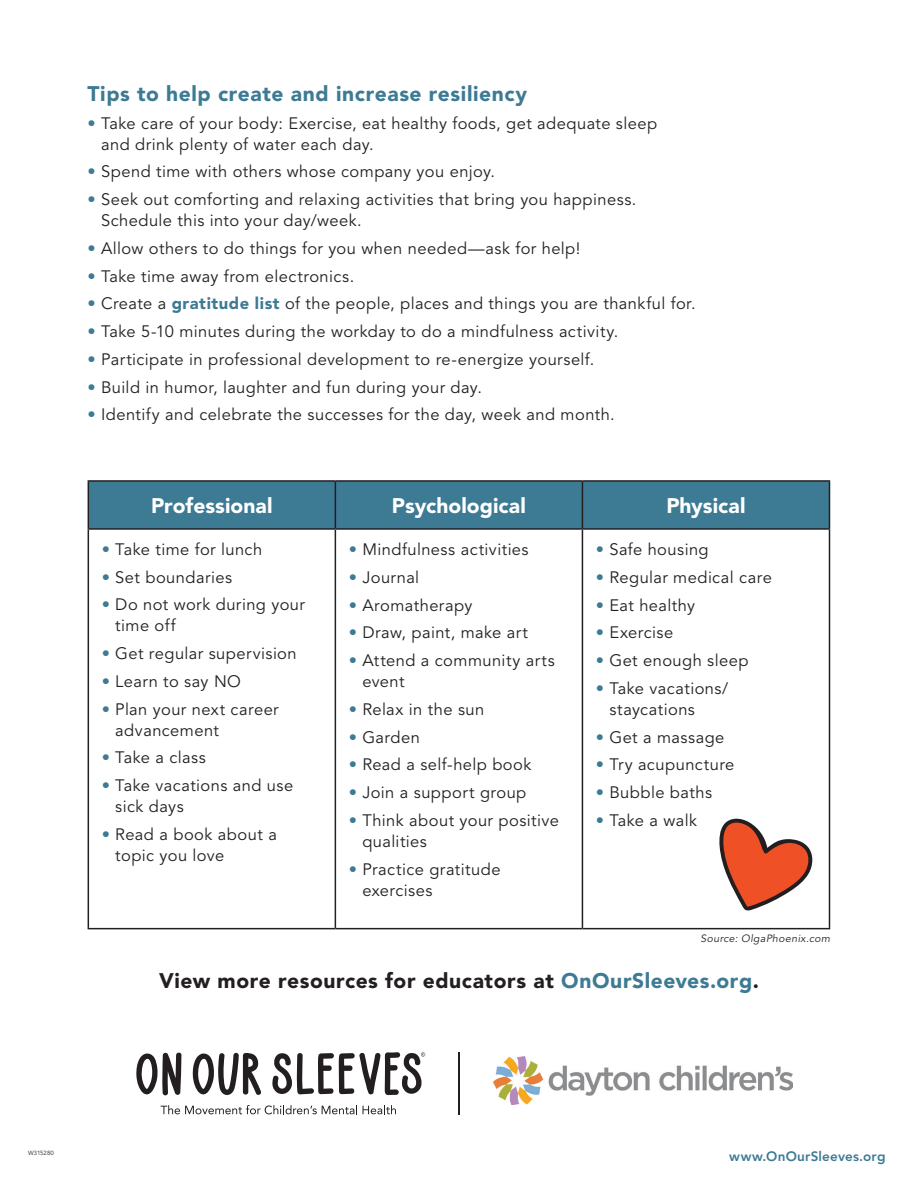
<style>
.page{position:relative;width:918px;height:1188px;background:#fff}
.page>*{position:absolute;margin:0;border:0;box-sizing:border-box;transform-origin:0 0}
.t1{font:900 21px "Avenir LT Std";letter-spacing:.025em;color:#231f20}
.t2{font:900 21px "Avenir LT Std";letter-spacing:.025em;color:#3d7a94}
.t3{font:900 21px "Avenir LT Std";letter-spacing:.005em;color:#fff}
.t4{font:16.5px/21px "Avenir LT Std";letter-spacing:.025em;color:#231f20}
.t5{font:800 13.5px "Avenir LT Std";letter-spacing:.015em;color:#3d7a94}
.t6{font:italic 10.5px "Avenir LT Std";letter-spacing:.04em;color:#231f20}
.t7{font:6px "Avenir LT Std";letter-spacing:.005em;color:#231f20}
.s1{color:#3d7a94}
.s2{font-weight:900;color:#3d7a94}
</style>
<div class="page">
<div style="left:89px;top:482px;width:740px;height:46px;background:#3d7a94"></div>
<hr style="left:88px;top:530px;width:1px;height:398px;background:#231f20">
<hr style="left:335px;top:530px;width:1px;height:398px;background:#231f20">
<hr style="left:582px;top:530px;width:1px;height:398px;background:#231f20">
<hr style="left:829px;top:530px;width:1px;height:398px;background:#231f20">
<hr style="left:88px;top:928px;width:247px;height:1px;background:#231f20">
<hr style="left:335px;top:928px;width:247px;height:1px;background:#231f20">
<hr style="left:582px;top:928px;width:248px;height:1px;background:#231f20">
<hr style="left:88px;top:480px;width:247px;height:2px;background:#231f20">
<hr style="left:88px;top:482px;width:1px;height:46px;background:#231f20">
<hr style="left:335px;top:480px;width:247px;height:2px;background:#231f20">
<hr style="left:335px;top:482px;width:1px;height:46px;background:#231f20">
<hr style="left:582px;top:480px;width:248px;height:2px;background:#231f20">
<hr style="left:582px;top:482px;width:1px;height:46px;background:#231f20">
<hr style="left:829px;top:482px;width:1px;height:46px;background:#231f20">
<hr style="left:88px;top:528px;width:247px;height:2px;background:#231f20">
<hr style="left:335px;top:528px;width:247px;height:2px;background:#231f20">
<hr style="left:582px;top:528px;width:248px;height:2px;background:#231f20">
<svg style="left:719px;top:818px;width:94px;height:93px"></svg>
<hr style="left:458px;top:1052px;width:2px;height:62px;background:#231f20">
<svg style="left:136px;top:1052px;width:46px;height:44px"></svg>
<svg style="left:193px;top:1053px;width:68px;height:42px"></svg>
<svg style="left:272px;top:1052px;width:153px;height:43px"></svg>
<svg style="left:161px;top:1105px;width:196px;height:9px"></svg>
<svg style="left:363px;top:1105px;width:33px;height:9px"></svg>
<img style="left:494px;top:1057px;width:299px;height:48px">
<p class="t2" style="left:88px;top:81px;width:441px">Tips to help create and increase resiliency</p>
<p class="t4" style="left:101px;top:113px;width:558px;text-indent:-13px"><span class="s1">•</span> Take care of your body: Exercise, eat healthy foods, get adequate sleep and drink plenty of water each day.</p>
<p class="t4" style="left:88px;top:162px;width:409px"><span class="s1">•</span> Spend time with others whose company you enjoy.</p>
<p class="t4" style="left:101px;top:189px;width:537px;text-indent:-13px"><span class="s1">•</span> Seek out comforting and relaxing activities that bring you happiness.<br>Schedule this into your day/week.</p>
<p class="t4" style="left:88px;top:238px;width:494px"><span class="s1">•</span> Allow others to do things for you when needed—ask for help!</p>
<p class="t4" style="left:88px;top:266px;width:268px"><span class="s1">•</span> Take time away from electronics.</p>
<p class="t4" style="left:88px;top:294px;width:610px"><span class="s1">•</span> Create a <span class="s2">gratitude list</span> of the people, places and things you are thankful for.</p>
<p class="t4" style="left:88px;top:321px;width:532px"><span class="s1">•</span> Take 5-10 minutes during the workday to do a mindfulness activity.</p>
<p class="t4" style="left:88px;top:349px;width:508px"><span class="s1">•</span> Participate in professional development to re-energize yourself.</p>
<p class="t4" style="left:88px;top:377px;width:396px"><span class="s1">•</span> Build in humor, laughter and fun during your day.</p>
<p class="t4" style="left:88px;top:405px;width:529px"><span class="s1">•</span> Identify and celebrate the successes for the day, week and month.</p>
<p class="t3" style="left:151px;top:493px;width:123px">Professional</p>
<p class="t3" style="left:392px;top:493px;width:135px">Psychological</p>
<p class="t3" style="left:666px;top:493px;width:81px">Physical</p>
<p class="t4" style="left:102px;top:539px;width:162px"><span class="s1">•</span> Take time for lunch</p>
<p class="t4" style="left:102px;top:567px;width:132px"><span class="s1">•</span> Set boundaries</p>
<p class="t4" style="left:115px;top:595px;width:191px;text-indent:-13px"><span class="s1">•</span> Do not work during your time off</p>
<p class="t4" style="left:102px;top:643px;width:196px"><span class="s1">•</span> Get regular supervision</p>
<p class="t4" style="left:102px;top:671px;width:141px"><span class="s1">•</span> Learn to say NO</p>
<p class="t4" style="left:115px;top:699px;width:165px;text-indent:-13px"><span class="s1">•</span> Plan your next career advancement</p>
<p class="t4" style="left:102px;top:748px;width:106px"><span class="s1">•</span> Take a class</p>
<p class="t4" style="left:115px;top:776px;width:180px;text-indent:-13px"><span class="s1">•</span> Take vacations and use sick days</p>
<p class="t4" style="left:115px;top:824px;width:163px;text-indent:-13px"><span class="s1">•</span> Read a book about a topic you love</p>
<p class="t4" style="left:349px;top:539px;width:181px"><span class="s1">•</span> Mindfulness activities</p>
<p class="t4" style="left:349px;top:567px;width:72px"><span class="s1">•</span> Journal</p>
<p class="t4" style="left:349px;top:595px;width:125px"><span class="s1">•</span> Aromatherapy</p>
<p class="t4" style="left:349px;top:623px;width:180px"><span class="s1">•</span> Draw, paint, make art</p>
<p class="t4" style="left:362px;top:650px;width:194px;text-indent:-13px"><span class="s1">•</span> Attend a community arts event</p>
<p class="t4" style="left:349px;top:699px;width:137px"><span class="s1">•</span> Relax in the sun</p>
<p class="t4" style="left:349px;top:727px;width:72px"><span class="s1">•</span> Garden</p>
<p class="t4" style="left:349px;top:755px;width:184px"><span class="s1">•</span> Read a self-help book</p>
<p class="t4" style="left:349px;top:782px;width:179px"><span class="s1">•</span> Join a support group</p>
<p class="t4" style="left:362px;top:810px;width:198px;text-indent:-13px"><span class="s1">•</span> Think about your positive qualities</p>
<p class="t4" style="left:362px;top:859px;width:140px;text-indent:-13px"><span class="s1">•</span> Practice gratitude exercises</p>
<p class="t4" style="left:596px;top:539px;width:114px"><span class="s1">•</span> Safe housing</p>
<p class="t4" style="left:596px;top:567px;width:177px"><span class="s1">•</span> Regular medical care</p>
<p class="t4" style="left:596px;top:595px;width:101px"><span class="s1">•</span> Eat healthy</p>
<p class="t4" style="left:596px;top:623px;width:79px"><span class="s1">•</span> Exercise</p>
<p class="t4" style="left:596px;top:650px;width:154px"><span class="s1">•</span> Get enough sleep</p>
<p class="t4" style="left:609px;top:678px;width:120px;text-indent:-13px"><span class="s1">•</span> Take vacations/ staycations</p>
<p class="t4" style="left:596px;top:727px;width:130px"><span class="s1">•</span> Get a massage</p>
<p class="t4" style="left:596px;top:755px;width:140px"><span class="s1">•</span> Try acupuncture</p>
<p class="t4" style="left:596px;top:782px;width:118px"><span class="s1">•</span> Bubble baths</p>
<p class="t4" style="left:596px;top:810px;width:103px"><span class="s1">•</span> Take a walk</p>
<p class="t6" style="left:700px;top:932px;width:131px">Source: OlgaPhoenix.com</p>
<p class="t1" style="left:159px;top:968px;width:601px">View more resources for educators at <span class="s1">OnOurSleeves.org</span>.</p>
<p class="t7" style="left:28px;top:1149px;width:27px">W315280</p>
<p class="t5" style="left:729px;top:1148px;width:158px">www.OnOurSleeves.org</p>
</div>
